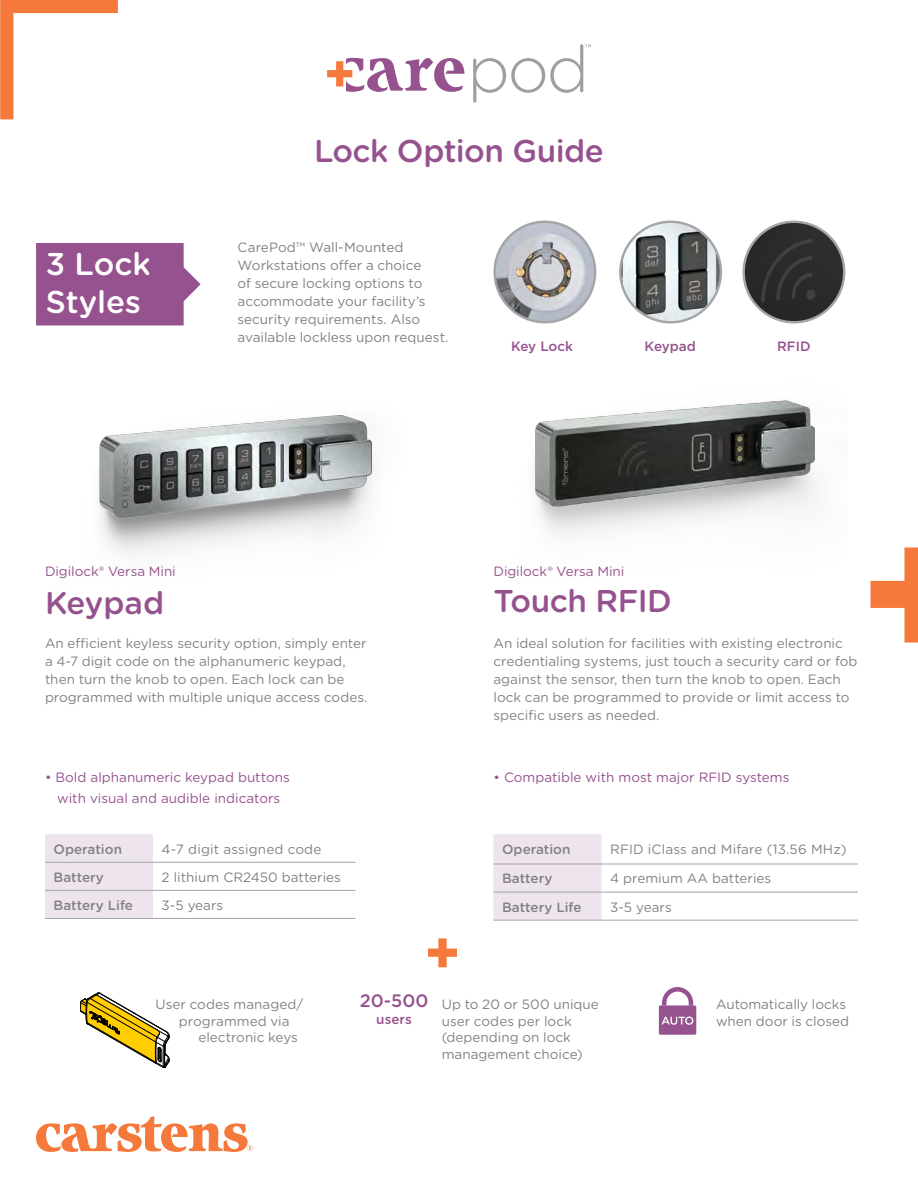
<style>
.page{position:relative;width:918px;height:1188px;background:#fff}
.page>*{position:absolute;margin:0;border:0;box-sizing:border-box;transform-origin:0 0}
.t1{font:500 31.5px "Gotham Rounded";letter-spacing:-.015em;color:#96528e}
.t2{font:500 31.5px/37.8px "Gotham Rounded";color:#fff}
.t3{font:500 18px "Gotham Rounded";color:#96528e}
.t4{font:13.5px/18px "Gotham Rounded";color:#848181}
.t5{font:13.5px/18px "Gotham";color:#848181}
.t6{font:13.5px/21px "Gotham Rounded";color:#96528e;text-align:center}
.t7{font:500 13.5px "Gotham Rounded";color:#848181}
.t8{font:500 13.5px "Gotham";color:#96528e}
.t9{font:500 13.5px "Gotham Rounded";color:#96528e}
</style>
<div class="page">
<img style="left:99px;top:415px;width:275px;height:140px">
<img style="left:535px;top:400px;width:282px;height:135px">
<img style="left:495px;top:222px;width:100px;height:100px;border-radius:50px">
<div style="left:493px;top:221px;width:103px;height:102px;border:2px solid #a3a5a8;border-radius:50%"></div>
<img style="left:620px;top:222px;width:101px;height:100px;border-radius:50px">
<div style="left:619px;top:221px;width:103px;height:102px;border:2px solid #a3a5a8;border-radius:50%"></div>
<img style="left:744px;top:222px;width:100px;height:100px;border-radius:50px">
<div style="left:742px;top:221px;width:103px;height:102px;border:2px solid #a3a5a8;border-radius:50%"></div>
<svg style="left:327px;top:58px;width:138px;height:34px"></svg>
<svg style="left:473px;top:44px;width:118px;height:59px"></svg>
<svg style="left:870px;top:548px;width:48px;height:95px"></svg>
<svg style="left:428px;top:938px;width:29px;height:29px"></svg>
<svg style="left:36px;top:1116px;width:217px;height:36px"></svg>
<svg style="left:36px;top:243px;width:165px;height:82px;background:#9e5f96"></svg>
<svg style="left:0;top:0;width:118px;height:119px"></svg>
<svg style="left:80px;top:993px;width:90px;height:75px"></svg>
<div style="left:45px;top:834px;width:108px;height:84px;background:#ede4ed"></div>
<hr style="left:45px;top:862px;width:108px;height:1px;background:#a3a5a8">
<hr style="left:153px;top:862px;width:203px;height:1px;background:#a3a5a8">
<hr style="left:45px;top:890px;width:108px;height:1px;background:#a3a5a8">
<hr style="left:153px;top:890px;width:203px;height:1px;background:#a3a5a8">
<hr style="left:45px;top:918px;width:108px;height:1px;background:#a3a5a8">
<hr style="left:153px;top:918px;width:203px;height:1px;background:#a3a5a8">
<div style="left:494px;top:834px;width:108px;height:86px;background:#ede4ed"></div>
<hr style="left:494px;top:864px;width:108px;height:1px;background:#a3a5a8">
<hr style="left:602px;top:864px;width:256px;height:1px;background:#a3a5a8">
<hr style="left:494px;top:892px;width:108px;height:1px;background:#a3a5a8">
<hr style="left:602px;top:892px;width:256px;height:1px;background:#a3a5a8">
<hr style="left:494px;top:920px;width:108px;height:1px;background:#a3a5a8">
<hr style="left:602px;top:920px;width:256px;height:1px;background:#a3a5a8">
<svg style="left:659px;top:987px;width:37px;height:48px"></svg>
<h1 class="t2" style="left:46px;top:243px;width:107px">3 Lock<br>Styles</h1>
<h1 class="t1" style="left:314px;top:128px;width:291px">Lock Option Guide</h1>
<p class="t5" style="left:238px;top:238px;width:212px">CarePod™ Wall-Mounted<br>Workstations offer a choice<br>of secure locking options to accommodate your facility’s security requirements. Also available lockless upon request.</p>
<p class="t8" style="left:511px;top:337px;width:63px">Key Lock</p>
<p class="t8" style="left:645px;top:337px;width:53px">Keypad</p>
<p class="t8" style="left:777px;top:337px;width:35px">RFID</p>
<p class="t6" style="left:45px;top:560px;width:132px">Digilock® Versa Mini</p>
<h1 class="t1" style="left:45px;top:580px;width:121px">Keypad</h1>
<p class="t4" style="left:45px;top:634px;width:324px">An efficient keyless security option, simply enter a 4-7 digit code on the alphanumeric keypad, then turn the knob to open. Each lock can be programmed with multiple unique access codes.</p>
<p class="t6" style="left:493px;top:560px;width:132px">Digilock® Versa Mini</p>
<h1 class="t1" style="left:494px;top:578px;width:180px">Touch RFID</h1>
<p class="t4" style="left:494px;top:634px;width:365px">An ideal solution for facilities with existing electronic credentialing systems, just touch a security card or fob against the sensor, then turn the knob to open. Each lock can be programmed to provide or limit access to specific users as needed.</p>
<p class="t6" style="left:45px;top:767px;width:246px">• Bold alphanumeric keypad buttons with visual and audible indicators</p>
<p class="t6" style="left:494px;top:767px;width:298px">• Compatible with most major RFID systems</p>
<p class="t7" style="left:54px;top:839px;width:70px">Operation</p>
<p class="t4" style="left:162px;top:839px;width:161px">4-7 digit assigned code</p>
<p class="t7" style="left:54px;top:867px;width:52px">Battery</p>
<p class="t4" style="left:162px;top:867px;width:181px">2 lithium CR2450 batteries</p>
<p class="t7" style="left:54px;top:895px;width:81px">Battery Life</p>
<p class="t4" style="left:162px;top:895px;width:63px">3-5 years</p>
<p class="t7" style="left:502px;top:839px;width:70px">Operation</p>
<p class="t4" style="left:610px;top:839px;width:238px">RFID iClass and Mifare (13.56 MHz)</p>
<p class="t7" style="left:502px;top:869px;width:52px">Battery</p>
<p class="t4" style="left:610px;top:869px;width:163px">4 premium AA batteries</p>
<p class="t7" style="left:502px;top:897px;width:81px">Battery Life</p>
<p class="t4" style="left:610px;top:897px;width:63px">3-5 years</p>
<p class="t4" style="left:179px;top:995px;width:126px;line-height:16.5px;text-indent:-23px">User codes managed/ programmed via</p>
<p class="t4" style="left:198px;top:1028px;width:101px">electronic keys</p>
<h2 class="t3" style="left:360px;top:988px;width:70px">20-500</h2>
<p class="t9" style="left:376px;top:1009px;width:37px">users</p>
<p class="t4" style="left:442px;top:995px;width:159px;line-height:16.5px">Up to 20 or 500 unique user codes per lock (depending on lock management choice)</p>
<p class="t4" style="left:716px;top:995px;width:135px;line-height:16.5px">Automatically locks when door is closed</p>
</div>
